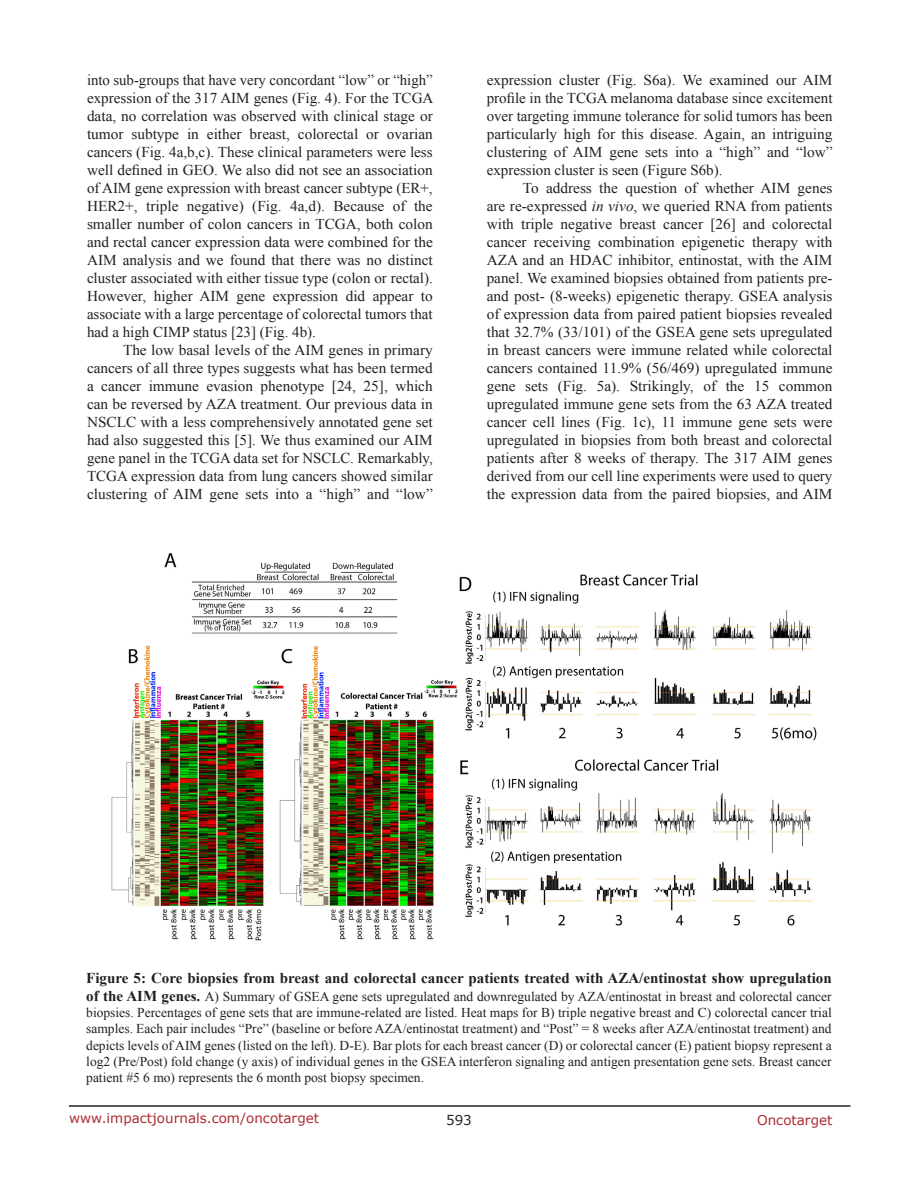
<style>
.page{position:relative;width:918px;height:1188px;background:#fff}
.page>*{position:absolute;margin:0;border:0;box-sizing:border-box;transform-origin:0 0}
.BodyText{font:15px/18px "Times New Roman";color:#221f22;text-align:justify}
.FigureText{font:700 15px "Times New Roman";color:#221f22}
.FigureText-2{font:13.5px/16.2px "Times New Roman";color:#221f22;text-align:justify}
.t1{font:13.5px "Verdana";color:#ac2b31}
.t2{font:13.5px "Verdana";color:#221f22}
.s1{font-style:italic}
.s2{font-weight:700;font-size:15px}
</style>
<div class="page">
<hr style="left:69px;top:1105px;width:781px;height:2px;background:#231f20">
<img style="left:111px;top:553px;width:706px;height:388px">
<p class="BodyText" style="left:87px;top:71px;width:348px">into sub-groups that have very concordant “low” or “high” expression of the 317 AIM genes (Fig. 4). For the TCGA data, no correlation was observed with clinical stage or tumor subtype in either breast, colorectal or ovarian cancers (Fig. 4a,b,c). These clinical parameters were less well defined in GEO. We also did not see an association of AIM gene expression with breast cancer subtype (ER+, HER2+, triple negative) (Fig. 4a,d). Because of the smaller number of colon cancers in TCGA, both colon and rectal cancer expression data were combined for the AIM analysis and we found that there was no distinct cluster associated with either tissue type (colon or rectal).<br>However, higher AIM gene expression did appear to associate with a large percentage of colorectal tumors that had a high CIMP status [23] (Fig. 4b).</p>
<p class="BodyText" style="left:87px;top:341px;width:347px;text-indent:36px">The low basal levels of the AIM genes in primary cancers of all three types suggests what has been termed a cancer immune evasion phenotype [24, 25], which can be reversed by AZA treatment. Our previous data in NSCLC with a less comprehensively annotated gene set had also suggested this [5]. We thus examined our AIM gene panel in the TCGA data set for NSCLC. Remarkably, TCGA expression data from lung cancers showed similar clustering of AIM gene sets into a “high” and “low”</p>
<p class="BodyText" style="left:487px;top:71px;width:347px">expression cluster (Fig. S6a). We examined our AIM profile in the TCGA melanoma database since excitement over targeting immune tolerance for solid tumors has been particularly high for this disease. Again, an intriguing clustering of AIM gene sets into a “high” and “low” expression cluster is seen (Figure S6b).</p>
<p class="BodyText" style="left:487px;top:179px;width:347px;text-indent:36px">To address the question of whether AIM genes are re-expressed <span class="s1">in vivo</span>, we queried RNA from patients with triple negative breast cancer [26] and colorectal cancer receiving combination epigenetic therapy with AZA and an HDAC inhibitor, entinostat, with the AIM panel. We examined biopsies obtained from patients pre&shy;and post- (8-weeks) epigenetic therapy. GSEA analysis of expression data from paired patient biopsies revealed that 32.7% (33/101) of the GSEA gene sets upregulated in breast cancers were immune related while colorectal cancers contained 11.9% (56/469) upregulated immune gene sets (Fig. 5a). Strikingly, of the 15 common upregulated immune gene sets from the 63 AZA treated cancer cell lines (Fig. 1c), 11 immune gene sets were upregulated in biopsies from both breast and colorectal patients after 8 weeks of therapy. The 317 AIM genes derived from our cell line experiments were used to query the expression data from the paired biopsies, and AIM</p>
<p class="FigureText" style="left:86px;top:967px;width:747px">Figure 5: Core biopsies from breast and colorectal cancer patients treated with AZA/entinostat show upregulation</p>
<p class="FigureText-2" style="left:86px;top:988px;width:747px"><span class="s2">of the AIM genes.</span> A) Summary of GSEA gene sets upregulated and downregulated by AZA/entinostat in breast and colorectal cancer biopsies. Percentages of gene sets that are immune-related are listed. Heat maps for B) triple negative breast and C) colorectal cancer trial samples. Each pair includes “Pre” (baseline or before AZA/entinostat treatment) and “Post” = 8 weeks after AZA/entinostat treatment) and depicts levels of AIM genes (listed on the left). D-E). Bar plots for each breast cancer (D) or colorectal cancer (E) patient biopsy represent a log2 (Pre/Post) fold change (y axis) of individual genes in the GSEA interferon signaling and antigen presentation gene sets. Breast cancer patient #5 6 mo) represents the 6 month post biopsy specimen.</p>
<p class="t1" style="left:69px;top:1109px;width:252px">www.impactjournals.com/oncotarget</p>
<p class="t2" style="left:446px;top:1111px;width:27px">593</p>
<p class="t1" style="left:757px;top:1111px;width:77px">Oncotarget</p>
</div>
